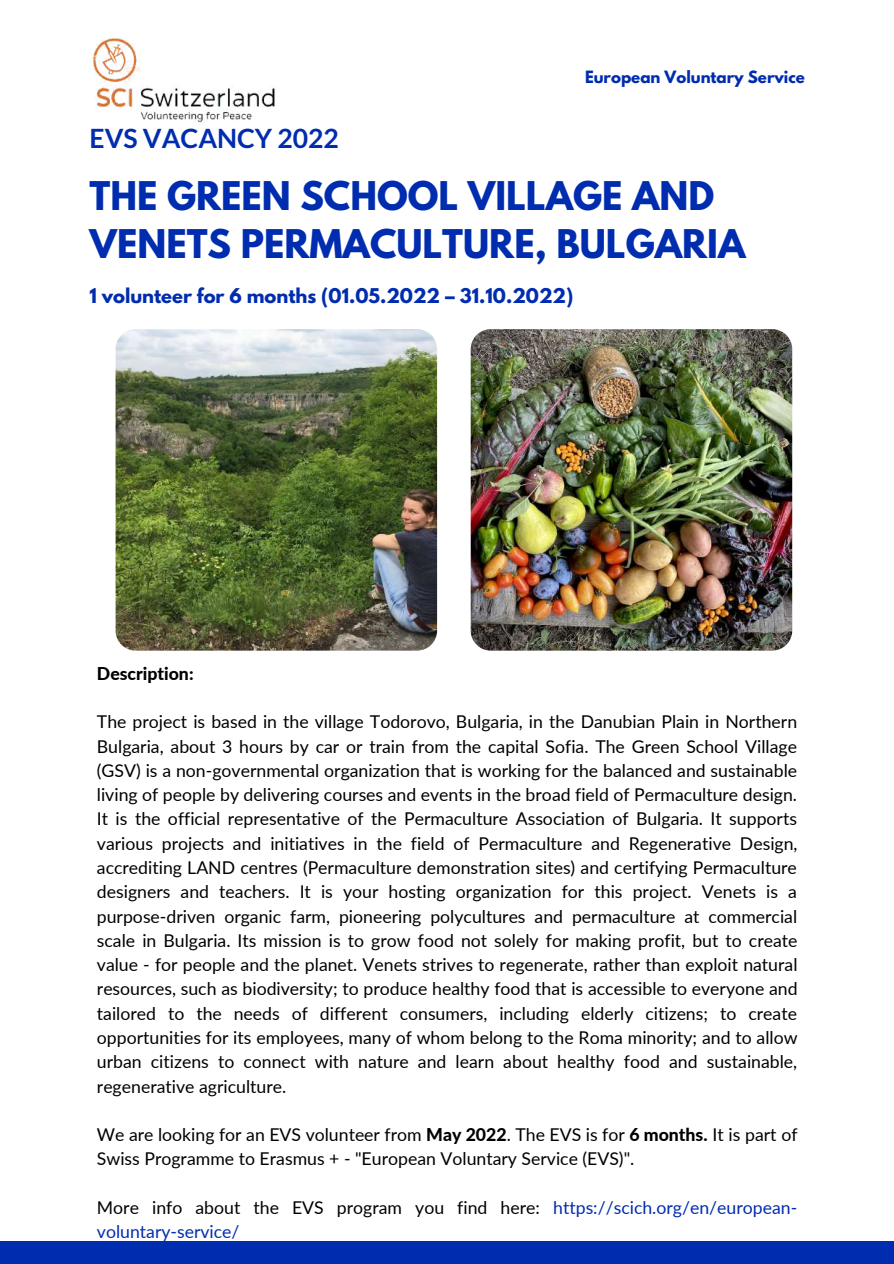
<style>
.page{position:relative;width:894px;height:1264px;background:#fff}
.page>*{position:absolute;margin:0;border:0;box-sizing:border-box;transform-origin:0 0}
.t1{font:700 34.95px/48.4px "League Spartan";color:#002caf}
.t2{font:700 26.55px "Lato";color:#002caf}
.t3{font:700 18px "League Spartan";color:#002caf}
.t4{font:17.7px/24.3px "Lato";color:#000;text-align:justify}
.t5{font:17.7px/24.3px "Lato";color:#002caf}
.t6{font:800 17.7px "Lato";color:#000}
.t7{font:700 15px "League Spartan";color:#002caf}
.s1{font-weight:800}
.s2{color:#000}
</style>
<div class="page">
<div style="left:0;top:1241px;width:893px;height:22px;background:#002caf"></div>
<img style="left:92px;top:38px;width:183px;height:84px">
<img style="left:115px;top:329px;width:322px;height:321px;border-radius:20px">
<img style="left:470px;top:329px;width:322px;height:321px;border-radius:20px">
<p class="t7" style="left:585px;top:66px;width:221px">European Voluntary Service</p>
<h2 class="t2" style="left:90px;top:123px;width:251px">EVS VACANCY 2022</h2>
<h1 class="t1" style="left:90px;top:171px;width:657px">THE GREEN SCHOOL VILLAGE AND<br>VENETS PERMACULTURE, BULGARIA</h1>
<p class="t3" style="left:89px;top:282px;width:485px">1 volunteer for 6 months (01.05.2022 – 31.10.2022)</p>
<p class="t6" style="left:97px;top:660px;width:98px">Description:</p>
<p class="t4" style="left:97px;top:709px;width:702px">The project is based in the village Todorovo, Bulgaria, in the Danubian Plain in Northern Bulgaria, about 3 hours by car or train from the capital Sofia. The Green School Village (GSV) is a non-governmental organization that is working for the balanced and sustainable living of people by delivering courses and events in the broad field of Permaculture design.<br>It is the official representative of the Permaculture Association of Bulgaria. It supports various projects and initiatives in the field of Permaculture and Regenerative Design, accrediting LAND centres (Permaculture demonstration sites) and certifying Permaculture designers and teachers. It is your hosting organization for this project. Venets is a purpose-driven organic farm, pioneering polycultures and permaculture at commercial scale in Bulgaria. Its mission is to grow food not solely for making profit, but to create value - for people and the planet. Venets strives to regenerate, rather than exploit natural resources, such as biodiversity; to produce healthy food that is accessible to everyone and tailored to the needs of different consumers, including elderly citizens; to create opportunities for its employees, many of whom belong to the Roma minority; and to allow urban citizens to connect with nature and learn about healthy food and sustainable, regenerative agriculture.</p>
<p class="t4" style="left:97px;top:1121px;width:702px">We are looking for an EVS volunteer from <span class="s1">May 2022</span>. The EVS is for <span class="s1">6 months.</span> It is part of<br>Swiss Programme to Erasmus + - "European Voluntary Service (EVS)".</p>
<p class="t5" style="left:97px;top:1194px;width:701px"><span class="s2">More info about the EVS program you find here:</span> https://scich.org/en/european&shy;voluntary-service/</p>
</div>
